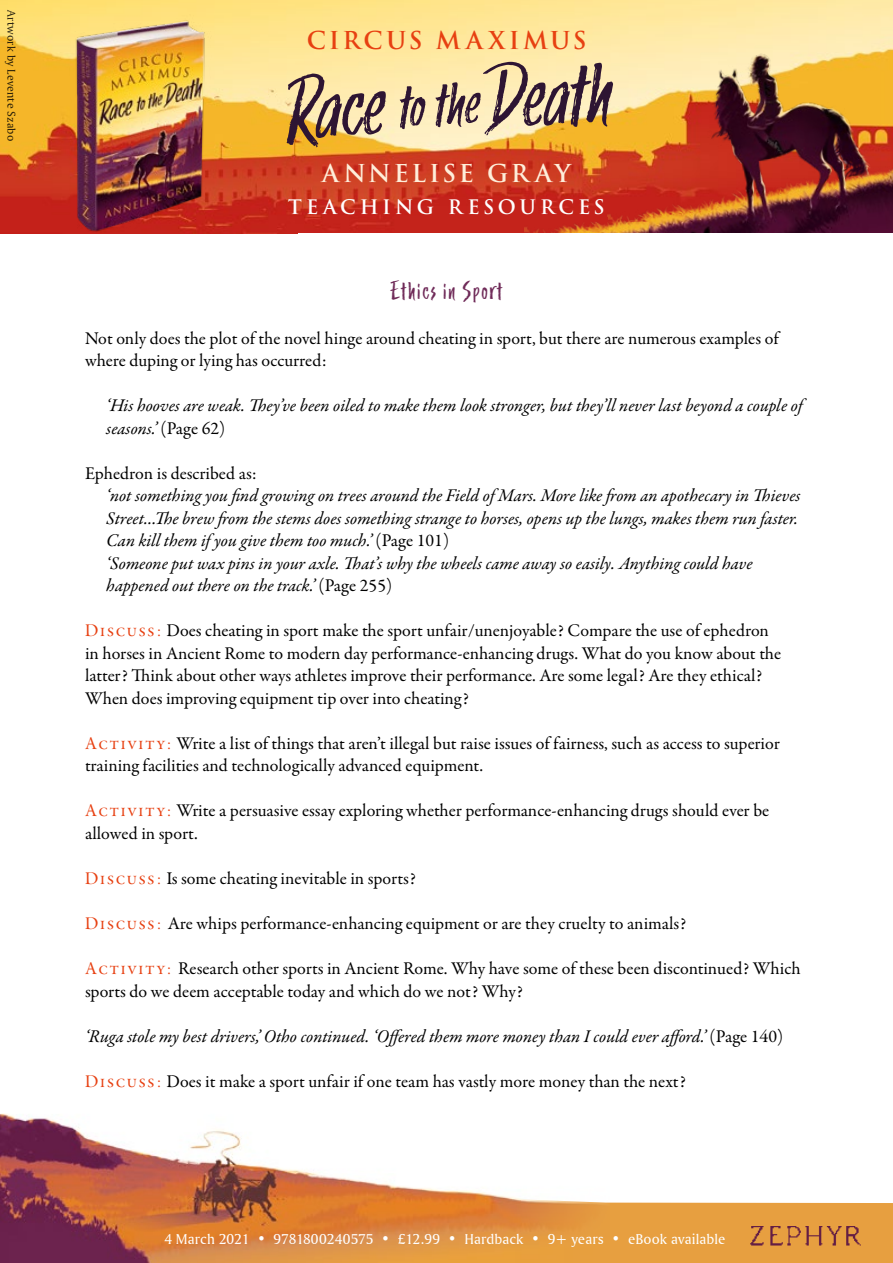
<style>
.page{position:relative;width:893px;height:1263px;background:#fff}
.page>*{position:absolute;margin:0;border:0;box-sizing:border-box;transform-origin:0 0}
.t1{font:italic 83.1px "Trailmade";color:#2e1533}
.t2{font:600 24px "Trajan Pro 3";letter-spacing:.115em;color:#e74011}
.t3{font:24px "Trailmade";letter-spacing:.08em;color:#6f2a58}
.t4{font:600 24px "Trajan Pro 3";letter-spacing:.115em;color:#feeeda}
.t5{font:600 19.5px "Trajan Pro 3";letter-spacing:.19em;color:#fff}
.t6{font:18px/22.5px "Garamond Premr Pro";color:#000}
.t7{font:italic 18px/22.5px "Garamond Premr Pro";letter-spacing:-.005em;color:#000}
.t8{font:15px "Amerigo BT Roman A";letter-spacing:.005em;color:#fff}
.t9{font:11.85px "Amerigo BT Roman A";letter-spacing:.015em;color:#000}
.s1{font-size:58.2px}
.s2{font-style:normal}
.s3{font-family:"Garamond Premr Pro Subh";color:#e74011}
</style>
<div class="page">
<img style="left:0;top:0;width:893px;height:234px">
<img style="left:590px;top:31px;width:303px;height:203px">
<img style="left:524px;top:222px;width:125px;height:12px">
<img style="left:61px;top:15px;width:174px;height:218px">
<div style="left:609px;top:1202px;width:284px;height:61px;background:#e79f40"></div>
<img style="left:0;top:1113px;width:609px;height:150px">
<img style="left:750px;top:1226px;width:111px;height:22px">
<svg style="left:317px;top:12px;width:79px;height:38px;background:#fee591"></svg>
<svg style="left:402px;top:11px;width:27px;height:30px"></svg>
<svg style="left:441px;top:11px;width:10px;height:29px"></svg>
<svg style="left:464px;top:11px;width:78px;height:37px;background:#fee79a"></svg>
<svg style="left:548px;top:21px;width:21px;height:32px"></svg>
<p class="t9" style="left:19px;top:10px;width:133px;rotate:90deg">Artwork by Levente Szabo</p>
<h2 class="t2" style="left:307px;top:22px;width:281px">CIRCUS MAXIMUS</h2>
<h1 class="t1" style="left:278px;top:57px;width:329px;rotate:-3deg">Race <span class="s1">to the</span> Death</h1>
<h2 class="t4" style="left:322px;top:156px;width:250px">ANNELISE GR AY</h2>
<p class="t5" style="left:288px;top:193px;width:318px">TEACHING RESOURCES</p>
<h2 class="t3" style="left:391px;top:275px;width:113px">Ethics in Sport</h2>
<p class="t6" style="left:85px;top:327px;width:695px">Not only does the plot of the novel hinge around cheating in sport, but there are numerous examples of where duping or lying has occurred:</p>
<p class="t7" style="left:106px;top:395px;width:698px">‘His hooves are weak. They’ve been oiled to make them look stronger, but they’ll never last beyond a couple of seasons.’ <span class="s2">(Page 62)</span></p>
<p class="t6" style="left:85px;top:462px;width:173px">Ephedron is described as:</p>
<p class="t7" style="left:106px;top:485px;width:696px">‘not something you find growing on trees around the Field of Mars. More like from an apothecary in Thieves Street…The brew from the stems does something strange to horses, opens up the lungs, makes them run faster.<br>Can kill them if you give them too much.’ <span class="s2">(Page 101)<br></span>‘Someone put wax pins in your axle. That’s why the wheels came away so easily. Anything could have happened out there on the track.’ <span class="s2">(Page 255)</span></p>
<p class="t6" style="left:85px;top:620px;width:698px"><span class="s3">Discuss:</span> Does cheating in sport make the sport unfair/unenjoyable? Compare the use of ephedron in horses in Ancient Rome to modern day performance-enhancing drugs. What do you know about the latter? Think about other ways athletes improve their performance. Are some legal? Are they ethical?<br>When does improving equipment tip over into cheating?</p>
<p class="t6" style="left:85px;top:732px;width:696px"><span class="s3">Activity:</span> Write a list of things that aren’t illegal but raise issues of fairness, such as access to superior training facilities and technologically advanced equipment.</p>
<p class="t6" style="left:85px;top:800px;width:686px"><span class="s3">Activity:</span> Write a persuasive essay exploring whether performance-enhancing drugs should ever be allowed in sport.</p>
<p class="t6" style="left:85px;top:867px;width:332px"><span class="s3">Discuss:</span> Is some cheating inevitable in sports?</p>
<p class="t6" style="left:85px;top:912px;width:603px"><span class="s3">Discuss:</span> Are whips performance-enhancing equipment or are they cruelty to animals?</p>
<p class="t6" style="left:85px;top:957px;width:717px"><span class="s3">Activity:</span> Research other sports in Ancient Rome. Why have some of these been discontinued? Which sports do we deem acceptable today and which do we not? Why?</p>
<p class="t7" style="left:85px;top:1025px;width:700px">‘Ruga stole my best drivers,’ Otho continued. ‘Offered them more money than I could ever afford.’ <span class="s2">(Page 140)</span></p>
<p class="t6" style="left:85px;top:1070px;width:602px"><span class="s3">Discuss:</span> Does it make a sport unfair if one team has vastly more money than the next?</p>
<p class="t8" style="left:164px;top:1230px;width:562px">4 March 2021 • 9781800240575 • £12.99 • Hardback • 9+ years • eBook available</p>
</div>
